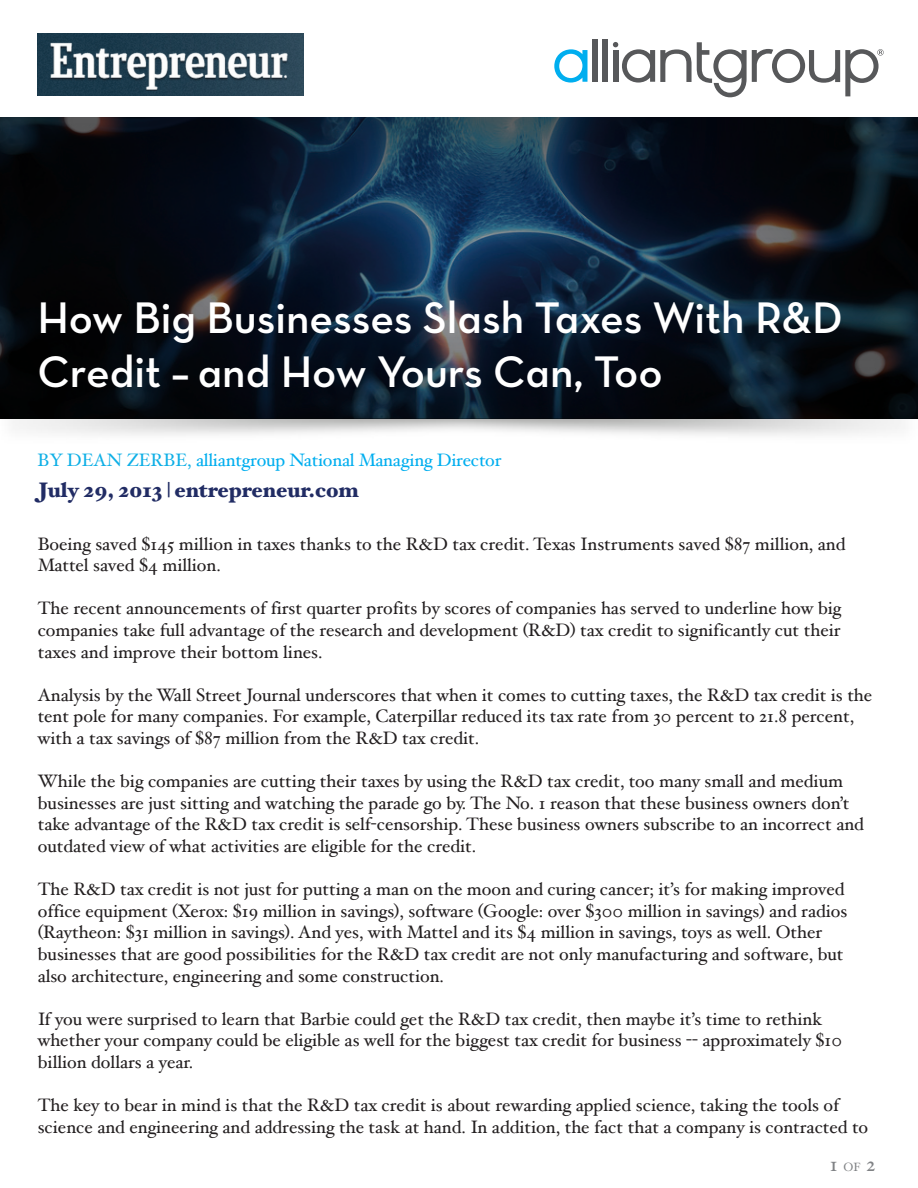
<style>
.page{position:relative;width:918px;height:1188px;background:#fff}
.page>*{position:absolute;margin:0;border:0;box-sizing:border-box;transform-origin:0 0}
.t1{font:45px/54px "Neutra Text Demi Alt";color:#fff}
.t2{font:900 21px "Hoefler Text";color:#212c64}
.t3{font:21px "Hoefler Text";color:#808285}
.t4{font:18px/21.6px "Hoefler Text";color:#231f20}
.t5{font:18px "Hoefler Text";letter-spacing:-.01em;color:#00aeef}
.s1{color:#0eafe6}
.s2{font-size:12px}
</style>
<div class="page">
<img style="left:0;top:418px;width:918px;height:18px">
<svg style="left:0;top:118px;width:918px;height:300px;background:#0b1826"></svg>
<img style="left:38px;top:34px;width:265px;height:62px">
<svg style="left:554px;top:49px;width:33px;height:34px"></svg>
<div style="left:603px;top:40px;width:5px;height:42px;background:#57585a"></div>
<div style="left:593px;top:40px;width:5px;height:42px;background:#57585a"></div>
<svg style="left:613px;top:42px;width:271px;height:55px"></svg>
<h1 class="t1" style="left:38px;top:290px;width:807px">How Big Businesses Slash Taxes With R&amp;D<br>Credit – and How Yours Can, Too</h1>
<p class="t5" style="left:38px;top:449px;width:465px"><span class="s1">BY DEAN ZERBE,</span> alliantgroup National Managing Director</p>
<p class="t2" style="left:38px;top:478px;width:322px">July 29, 2013 | entrepreneur.com</p>
<p class="t4" style="left:38px;top:533px;width:809px">Boeing saved $145 million in taxes thanks to the R&amp;D tax credit. Texas Instruments saved $87 million, and<br>Mattel saved $4 million.</p>
<p class="t4" style="left:38px;top:597px;width:805px;text-align:justify">The recent announcements of first quarter profits by scores of companies has served to underline how big companies take full advantage of the research and development (R&amp;D) tax credit to significantly cut their taxes and improve their bottom lines.</p>
<p class="t4" style="left:38px;top:684px;width:836px">Analysis by the Wall Street Journal underscores that when it comes to cutting taxes, the R&amp;D tax credit is the tent pole for many companies. For example, Caterpillar reduced its tax rate from 30 percent to 21.8 percent, with a tax savings of $87 million from the R&amp;D tax credit.</p>
<p class="t4" style="left:38px;top:770px;width:828px">While the big companies are cutting their taxes by using the R&amp;D tax credit, too many small and medium businesses are just sitting and watching the parade go by. The No. 1 reason that these business owners don’t take advantage of the R&amp;D tax credit is self-censorship. These business owners subscribe to an incorrect and outdated view of what activities are eligible for the credit.</p>
<p class="t4" style="left:38px;top:878px;width:811px">The R&amp;D tax credit is not just for putting a man on the moon and curing cancer; it’s for making improved office equipment (Xerox: $19 million in savings), software (Google: over $300 million in savings) and radios (Raytheon: $31 million in savings). And yes, with Mattel and its $4 million in savings, toys as well. Other businesses that are good possibilities for the R&amp;D tax credit are not only manufacturing and software, but also architecture, engineering and some construction.</p>
<p class="t4" style="left:38px;top:1008px;width:806px">If you were surprised to learn that Barbie could get the R&amp;D tax credit, then maybe it’s time to rethink whether your company could be eligible as well for the biggest tax credit for business -- approximately $10 billion dollars a year.</p>
<p class="t4" style="left:38px;top:1094px;width:832px">The key to bear in mind is that the R&amp;D tax credit is about rewarding applied science, taking the tools of science and engineering and addressing the task at hand. In addition, the fact that a company is contracted to</p>
<p class="t3" style="left:830px;top:1151px;width:47px">1 <span class="s2">OF</span> 2</p>
</div>
